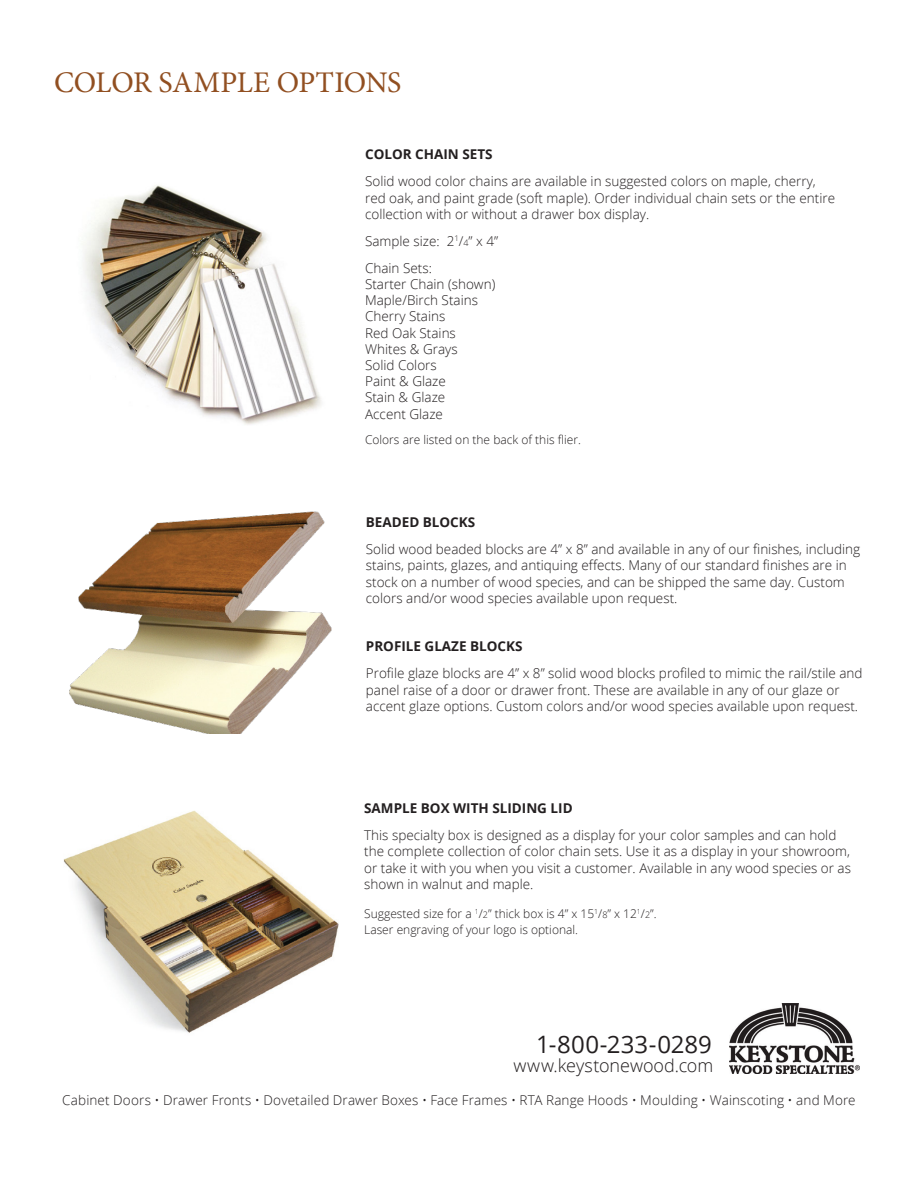
<style>
.page{position:relative;width:918px;height:1188px;background:#fff}
.page>*{position:absolute;margin:0;border:0;box-sizing:border-box;transform-origin:0 0}
.t1{font:30px "Minion Pro";letter-spacing:-.015em;color:#914f21}
.PageMaker_Defaults{font:24px "Open Sans";color:#231f20}
.PageMaker_Defaults-2{font:300 18px "Open Sans";color:#231f20}
.t2{font:300 13.5px/16.2px "Open Sans";color:#231f20}
.t3{font:700 13.5px "Open Sans";color:#231f20}
.t4{font:300 12px/16.2px "Open Sans";color:#231f20}
.s1{font-size:9px}
</style>
<div class="page">
<img style="left:83px;top:185px;width:239px;height:240px">
<img style="left:69px;top:511px;width:263px;height:223px">
<img style="left:64px;top:810px;width:275px;height:223px">
<img style="left:729px;top:1004px;width:130px;height:70px">
<p class="t1" style="left:54px;top:62px;width:349px">COLOR SAMPLE OPTIONS</p>
<p class="t3" style="left:365px;top:145px;width:129px">COLOR CHAIN SETS</p>
<p class="t2" style="left:365px;top:174px;width:472px">Solid wood color chains are available in suggested colors on maple, cherry, red oak, and paint grade (soft maple). Order individual chain sets or the entire collection with or without a drawer box display.</p>
<p class="t2" style="left:365px;top:233px;width:135px">Sample size: 2<sup>1</sup>/<span class="s1">4</span>” x 4”</p>
<p class="t2" style="left:365px;top:260px;width:132px">Chain Sets:<br>Starter Chain (shown)</p>
<p class="t2" style="left:365px;top:292px;width:114px">Maple/Birch Stains</p>
<p class="t2" style="left:365px;top:309px;width:82px">Cherry Stains</p>
<p class="t2" style="left:365px;top:325px;width:94px">Red Oak Stains<br>Whites &amp; Grays</p>
<p class="t2" style="left:365px;top:357px;width:82px">Solid Colors<br>Paint &amp; Glaze<br>Stain &amp; Glaze</p>
<p class="t2" style="left:365px;top:406px;width:79px">Accent Glaze</p>
<p class="t4" style="left:365px;top:432px;width:217px">Colors are listed on the back of this flier.</p>
<p class="t3" style="left:366px;top:513px;width:111px">BEADED BLOCKS</p>
<p class="t2" style="left:366px;top:541px;width:496px">Solid wood beaded blocks are 4” x 8” and available in any of our finishes, including stains, paints, glazes, and antiquing effects. Many of our standard finishes are in stock on a number of wood species, and can be shipped the same day. Custom colors and/or wood species available upon request.</p>
<p class="t3" style="left:366px;top:637px;width:158px">PROFILE GLAZE BLOCKS</p>
<p class="t2" style="left:366px;top:666px;width:498px">Profile glaze blocks are 4” x 8” solid wood blocks profiled to mimic the rail/stile and panel raise of a door or drawer front. These are available in any of our glaze or accent glaze options. Custom colors and/or wood species available upon request.</p>
<p class="t3" style="left:364px;top:799px;width:210px">SAMPLE BOX WITH SLIDING LID</p>
<p class="t2" style="left:364px;top:828px;width:488px">This specialty box is designed as a display for your color samples and can hold the complete collection of color chain sets. Use it as a display in your showroom, or take it with you when you visit a customer. Available in any wood species or as shown in walnut and maple.</p>
<p class="t4" style="left:364px;top:905px;width:294px">Suggested size for a <sup>1</sup>/<span class="s1">2</span>” thick box is 4” x 15<sup>1</sup>/<span class="s1">8</span>” x 12<sup>1</sup>/<span class="s1">2</span>”.<br>Laser engraving of your logo is optional.</p>
<p class="PageMaker_Defaults" style="left:536px;top:1028px;width:177px">1-800-233-0289</p>
<p class="PageMaker_Defaults-2" style="left:513px;top:1055px;width:201px">www.keystonewood.com</p>
<p class="t2" style="left:62px;top:1093px;width:795px">Cabinet Doors • Drawer Fronts • Dovetailed Drawer Boxes • Face Frames • RTA Range Hoods • Moulding • Wainscoting • and More</p>
</div>
